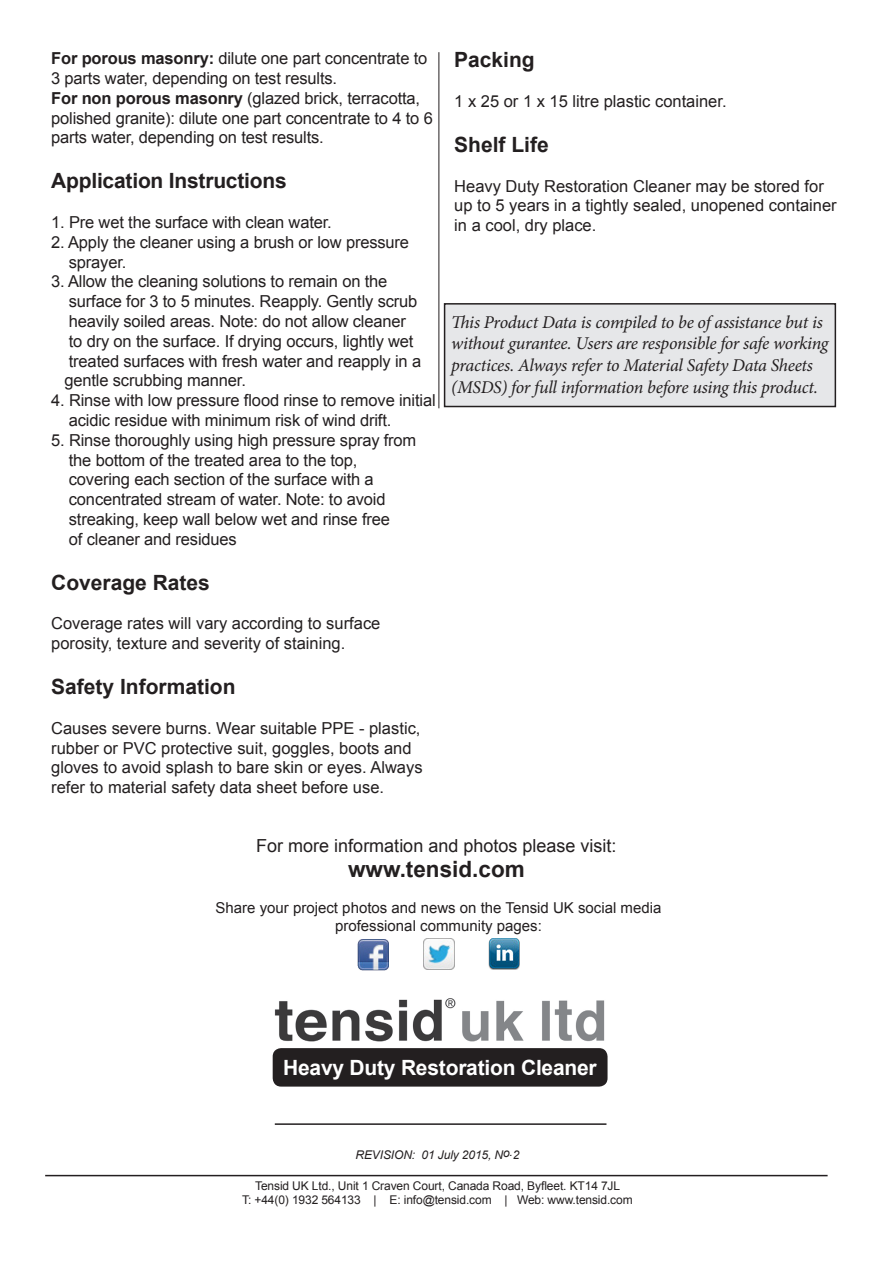
<style>
.page{position:relative;width:893px;height:1263px;background:#fff}
.page>*{position:absolute;margin:0;border:0;box-sizing:border-box;transform-origin:0 0}
.t1{font:700 22.5px "Arial";color:#231f20}
.t2{font:700 21px "Arial";color:#231f20}
.t3{font:700 21px "Arial";letter-spacing:-.01em;color:#fff}
.t4{font:italic 18px/21.6px "Minion Pro";letter-spacing:-.02em;color:#231f20}
.t5{font:18px "Arial";color:#231f20}
.t6{font:16.5px/19.8px "Arial";letter-spacing:-.01em;color:#231f20}
.t7{font:15px/18px "Arial";color:#231f20;text-align:center}
.t8{font:12px/14.4px "Arial";letter-spacing:-.01em;color:#231f20;text-align:center}
.t9{font:italic 12px "Arial";letter-spacing:-.01em;color:#231f20}
.s1{font-weight:700}
</style>
<div class="page">
<div style="left:445px;top:304px;width:390px;height:102px;background:#e6e7e9"></div>
<div style="left:444px;top:303px;width:392px;height:104px;border:2px solid #231f20"></div>
<hr style="left:45px;top:1175px;width:783px;height:1px;background:#231f20">
<img style="left:274px;top:998px;width:331px;height:52px">
<div style="left:273px;top:1048px;width:334px;height:38px;background:#231f20;border-radius:9px"></div>
<hr style="left:275px;top:1123px;width:331px;height:2px;background:#231f20">
<hr style="left:438px;top:52px;width:1px;height:356px;background:#231f20">
<img style="left:357px;top:939px;width:31px;height:31px">
<img style="left:423px;top:938px;width:31px;height:31px">
<img style="left:489px;top:938px;width:31px;height:31px">
<p class="t6" style="left:51px;top:49px;width:378px"><span class="s1">For porous masonry:</span> dilute one part concentrate to<br>3 parts water, depending on test results.</p>
<p class="t6" style="left:51px;top:88px;width:383px"><span class="s1">For non porous masonry</span> (glazed brick, terracotta, polished granite): dilute one part concentrate to 4 to 6 parts water, depending on test results.</p>
<p class="t2" style="left:51px;top:167px;width:237px">Application Instructions</p>
<p class="t6" style="left:51px;top:212px;width:282px">1. Pre wet the surface with clean water.</p>
<p class="t6" style="left:69px;top:232px;width:342px;text-indent:-18px">2. Apply the cleaner using a brush or low pressure sprayer.</p>
<p class="t6" style="left:51px;top:272px;width:338px">3. Allow the cleaning solutions to remain on the</p>
<p class="t6" style="left:69px;top:292px;width:350px">surface for 3 to 5 minutes. Reapply. Gently scrub heavily soiled areas. Note: do not allow cleaner</p>
<p class="t6" style="left:64px;top:331px;width:358px">to dry on the surface. If drying occurs, lightly wet treated surfaces with fresh water and reapply in a gentle scrubbing manner.</p>
<p class="t6" style="left:69px;top:391px;width:368px;text-indent:-18px">4. Rinse with low pressure flood rinse to remove initial acidic residue with minimum risk of wind drift.</p>
<p class="t6" style="left:69px;top:430px;width:349px;text-indent:-18px">5. Rinse thoroughly using high pressure spray from the bottom of the treated area to the top,</p>
<p class="t6" style="left:69px;top:470px;width:306px">covering each section of the surface with a</p>
<p class="t6" style="left:69px;top:490px;width:323px">concentrated stream of water. Note: to avoid streaking, keep wall below wet and rinse free</p>
<p class="t6" style="left:69px;top:529px;width:169px">of cleaner and residues</p>
<p class="t2" style="left:51px;top:568px;width:160px">Coverage Rates</p>
<p class="t6" style="left:51px;top:614px;width:331px">Coverage rates will vary according to surface</p>
<p class="t6" style="left:51px;top:634px;width:296px">porosity, texture and severity of staining.</p>
<p class="t2" style="left:51px;top:673px;width:186px">Safety Information</p>
<p class="t6" style="left:51px;top:718px;width:373px">Causes severe burns. Wear suitable PPE - plastic, rubber or PVC protective suit, goggles, boots and gloves to avoid splash to bare skin or eyes. Always refer to material safety data sheet before use.</p>
<p class="t2" style="left:454px;top:46px;width:82px">Packing</p>
<p class="t6" style="left:454px;top:92px;width:274px">1 x 25 or 1 x 15 litre plastic container.</p>
<p class="t2" style="left:454px;top:131px;width:96px">Shelf Life</p>
<p class="t6" style="left:454px;top:176px;width:384px">Heavy Duty Restoration Cleaner may be stored for up to 5 years in a tightly sealed, unopened container in a cool, dry place.</p>
<p class="t4" style="left:451px;top:311px;width:379px">This Product Data is compiled to be of assistance but is without gurantee. Users are responsible for safe working practices. Always refer to Material Safety Data Sheets (MSDS) for full information before using this product.</p>
<p class="t5" style="left:256px;top:834px;width:362px">For more information and photos please visit:</p>
<h1 class="t1" style="left:348px;top:854px;width:178px">www.tensid.com</h1>
<p class="t7" style="left:216px;top:899px;width:447px">Share your project photos and news on the Tensid UK social media professional community pages:</p>
<p class="t3" style="left:283px;top:1054px;width:315px">Heavy Duty Restoration Cleaner</p>
<p class="t9" style="left:356px;top:1147px;width:165px">REVISION: 01 July 2015, No.2</p>
<p class="t8" style="left:242px;top:1178px;width:392px">Tensid UK Ltd., Unit 1 Craven Court, Canada Road, Byfleet. KT14 7JL<br>T: +44(0) 1932 564133 | E: info@tensid.com | Web: www.tensid.com</p>
</div>
